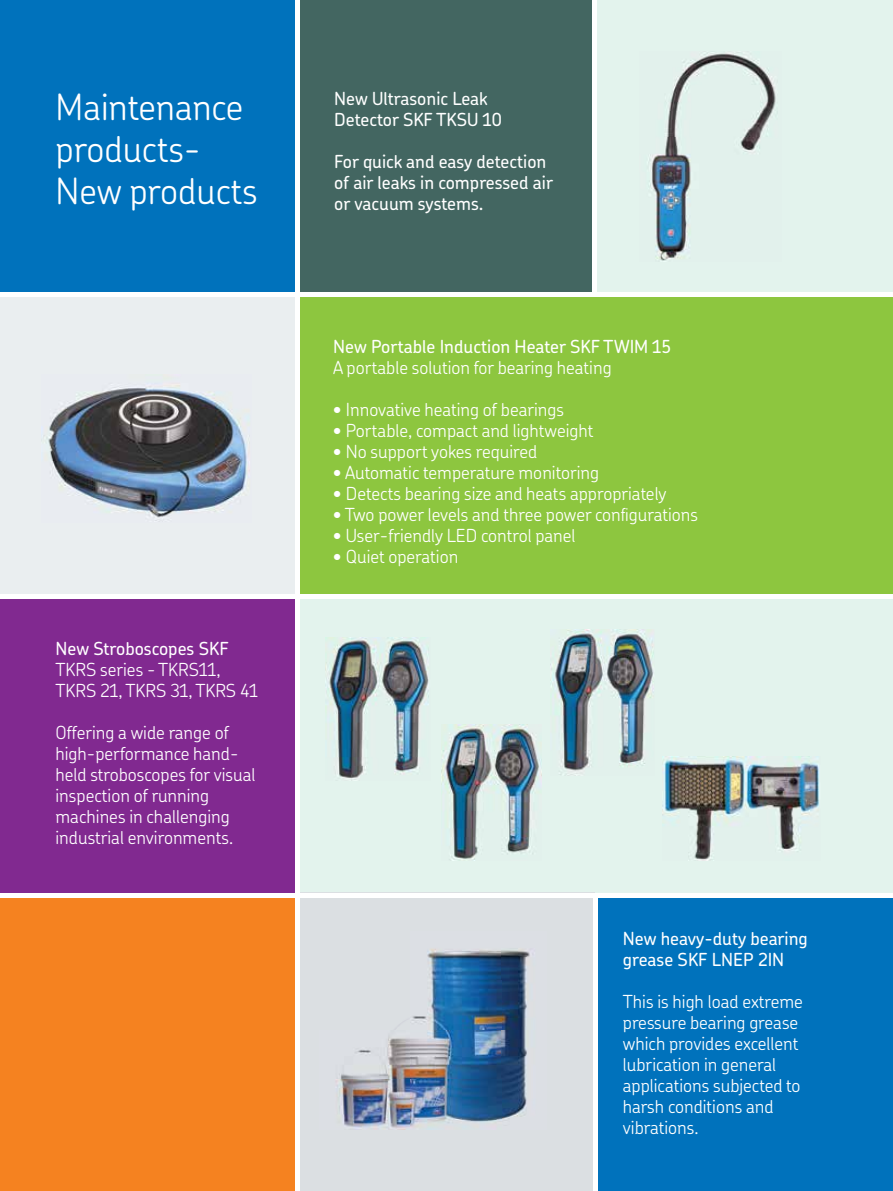
<style>
.page{position:relative;width:893px;height:1191px;background:#fff}
.page>*{position:absolute;margin:0;border:0;box-sizing:border-box;transform-origin:0 0}
.t1{font:300 36px/42px "SKF Chevin OT";color:#fff}
.t2{font:300 18px/21px "SKF Chevin OT";color:#fff}
.t3{font:500 18px/21px "SKF Chevin OT";color:#fff}
</style>
<div class="page">
<div style="left:297px;top:294px;width:595px;height:302px;background:#8dc63f"></div>
<div style="left:298px;top:0;width:594px;height:294px;background:#436661"></div>
<div style="left:0;top:596px;width:299px;height:302px;background:#812990"></div>
<div style="left:297px;top:595px;width:595px;height:298px;background:#e3f3ed"></div>
<div style="left:0;top:893px;width:297px;height:298px;background:#f58220"></div>
<div style="left:0;top:0;width:297px;height:298px;background:#0072bc"></div>
<div style="left:0;top:296px;width:297px;height:300px;background:#eaeef0"></div>
<img style="left:44px;top:384px;width:206px;height:137px">
<div style="left:595px;top:896px;width:297px;height:295px;background:#0072bc"></div>
<div style="left:297px;top:893px;width:298px;height:298px;background:#dbdfe2"></div>
<div style="left:295px;top:0;width:5px;height:1191px;background:#fff"></div>
<hr style="left:0;top:594px;width:892px;height:4px;background:#fff">
<hr style="left:0;top:893px;width:892px;height:4px;background:#fff">
<hr style="left:593px;top:895px;width:4px;height:296px;background:#fff">
<img style="left:335px;top:949px;width:200px;height:180px">
<img style="left:550px;top:630px;width:104px;height:146px">
<img style="left:662px;top:757px;width:158px;height:103px">
<img style="left:325px;top:637px;width:104px;height:144px">
<img style="left:441px;top:725px;width:100px;height:135px">
<div style="left:594px;top:0;width:298px;height:293px;background:#e3f3ed"></div>
<img style="left:649px;top:52px;width:127px;height:209px">
<div style="left:592px;top:0;width:5px;height:296px;background:#fff"></div>
<div style="left:0;top:292px;width:892px;height:5px;background:#fff"></div>
<h1 class="t1" style="left:56px;top:81px;width:204px">Maintenance products-<br>New products</h1>
<p class="t3" style="left:56px;top:636px;width:175px">New Stroboscopes SKF</p>
<p class="t2" style="left:56px;top:657px;width:204px">TKRS series - TKRS11,<br>TKRS 21, TKRS 31, TKRS 41</p>
<p class="t2" style="left:56px;top:720px;width:201px">Offering a wide range of high-performance hand&shy;held stroboscopes for visual inspection of running machines in challenging industrial environments.</p>
<p class="t3" style="left:334px;top:86px;width:169px">New Ultrasonic Leak<br>Detector SKF TKSU 10</p>
<p class="t3" style="left:334px;top:149px;width:220px">For quick and easy detection of air leaks in compressed air or vacuum systems.</p>
<p class="t3" style="left:333px;top:334px;width:339px">New Portable Induction Heater SKF TWIM 15</p>
<p class="t2" style="left:333px;top:355px;width:280px">A portable solution for bearing heating</p>
<p class="t2" style="left:333px;top:397px;width:232px">• Innovative heating of bearings</p>
<p class="t2" style="left:333px;top:418px;width:262px">• Portable, compact and lightweight</p>
<p class="t2" style="left:333px;top:439px;width:206px">• No support yokes required</p>
<p class="t2" style="left:333px;top:460px;width:267px">• Automatic temperature monitoring</p>
<p class="t2" style="left:333px;top:481px;width:334px">• Detects bearing size and heats appropriately</p>
<p class="t2" style="left:333px;top:502px;width:366px">• Two power levels and three power configurations</p>
<p class="t2" style="left:333px;top:523px;width:244px">• User-friendly LED control panel</p>
<p class="t2" style="left:333px;top:544px;width:127px">• Quiet operation</p>
<p class="t3" style="left:623px;top:926px;width:186px">New heavy-duty bearing grease SKF LNEP 2IN</p>
<p class="t2" style="left:623px;top:989px;width:181px">This is high load extreme pressure bearing grease which provides excellent lubrication in general applications subjected to harsh conditions and vibrations.</p>
</div>
